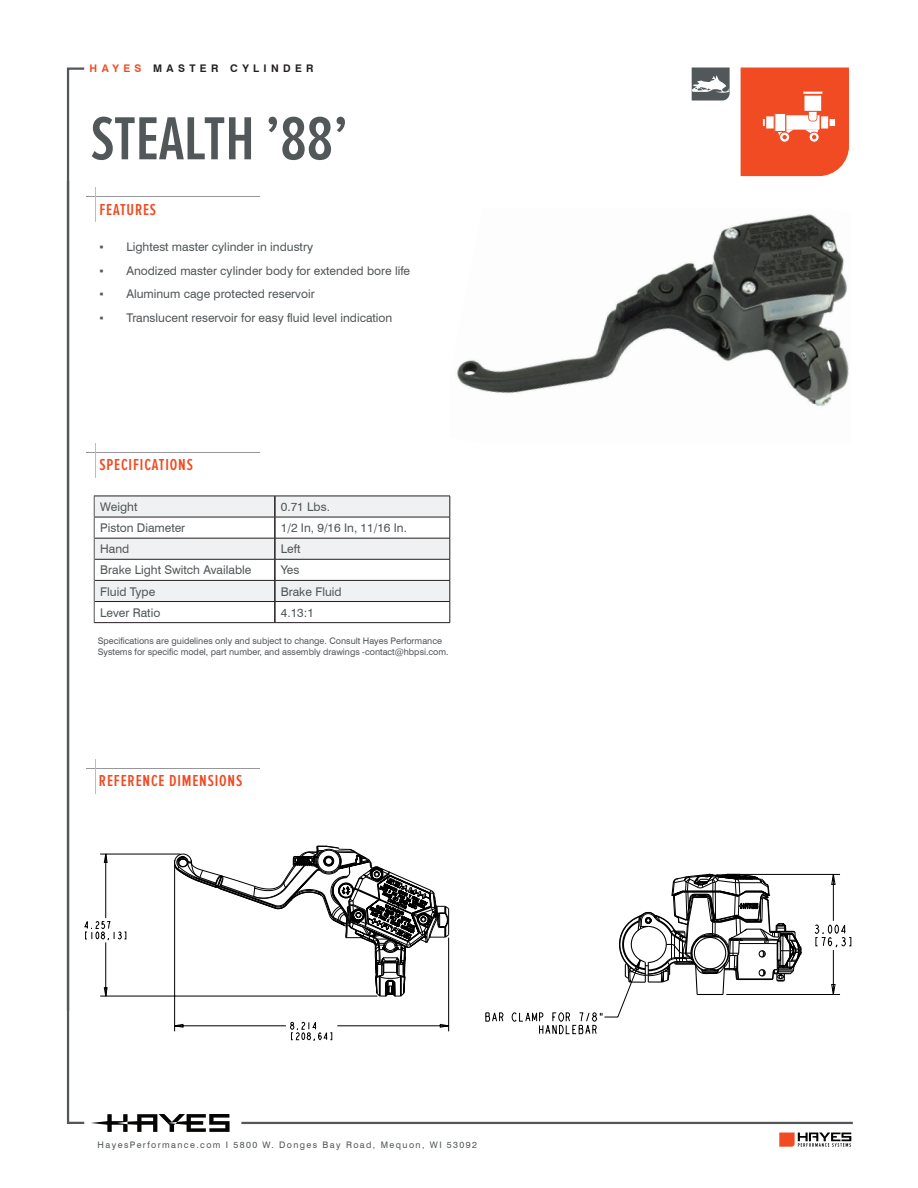
<style>
.page{position:relative;width:918px;height:1188px;background:#fff}
.page>*{position:absolute;margin:0;border:0;box-sizing:border-box;transform-origin:0 0}
.t1{font:600 63px "Proxima Nova Ex Cn";color:#525759}
.t2{font:600 16.5px "Proxima Nova Ex Cn";letter-spacing:.05em;color:#f04b23}
.t3{font:12px "Swiss 721 BT";color:#525759}
.t4{font:700 10.5px "Swiss 721 BT";letter-spacing:.42em;color:#231f20}
.t5{font:9px/10.8px "Swiss 721 BT";color:#525759}
.t6{font:9px "Swiss 721 BT";letter-spacing:.16em;color:#525759}
.s1{color:#f04b23}
.s2{font-family:"Arial"}
</style>
<div class="page">
<hr style="left:241px;top:1122px;width:612px;height:2px;background:#545759">
<svg style="left:779px;top:1133px;width:72px;height:14px"></svg>
<svg style="left:486px;top:873px;width:365px;height:162px"></svg>
<img style="left:457px;top:215px;width:345px;height:181px">
<img style="left:802px;top:214px;width:47px;height:193px">
<svg style="left:66px;top:67px;width:385px;height:1065px"></svg>
<hr style="left:274px;top:496px;width:2px;height:21px;background:#231f20">
<hr style="left:274px;top:517px;width:2px;height:21px;background:#231f20">
<hr style="left:274px;top:538px;width:2px;height:21px;background:#231f20">
<hr style="left:274px;top:559px;width:2px;height:21px;background:#231f20">
<hr style="left:274px;top:581px;width:2px;height:20px;background:#231f20">
<hr style="left:274px;top:602px;width:2px;height:20px;background:#231f20">
<svg style="left:692px;top:68px;width:38px;height:33px"></svg>
<svg style="left:741px;top:68px;width:108px;height:108px;background:#f1623f"></svg>
<p class="t4" style="left:90px;top:62px;width:226px"><span class="s1">HAYES</span> MASTER CYLINDER</p>
<p class="t1" style="left:91px;top:103px;width:259px">STEALTH ’88’</p>
<h2 class="t2" style="left:99px;top:201px;width:58px">FEATURES</h2>
<p class="t3" style="left:99px;top:239px;width:215px"><span class="s2">▪</span> Lightest master cylinder in industry</p>
<p class="t3" style="left:99px;top:263px;width:312px"><span class="s2">▪</span> Anodized master cylinder body for extended bore life</p>
<p class="t3" style="left:99px;top:287px;width:217px"><span class="s2">▪</span> Aluminum cage protected reservoir</p>
<p class="t3" style="left:99px;top:311px;width:295px"><span class="s2">▪</span> Translucent reservoir for easy fluid level indication</p>
<p class="t2" style="left:99px;top:456px;width:95px">SPECIFICATIONS</p>
<p class="t3" style="left:100px;top:499px;width:39px">Weight</p>
<p class="t3" style="left:281px;top:499px;width:51px">0.71 Lbs.</p>
<p class="t3" style="left:100px;top:521px;width:87px">Piston Diameter</p>
<p class="t3" style="left:281px;top:521px;width:128px">1/2 In, 9/16 In, 11/16 In.</p>
<p class="t3" style="left:100px;top:542px;width:31px">Hand</p>
<p class="t3" style="left:281px;top:542px;width:21px">Left</p>
<p class="t3" style="left:100px;top:563px;width:153px">Brake Light Switch Available</p>
<p class="t3" style="left:281px;top:563px;width:20px">Yes</p>
<p class="t3" style="left:100px;top:584px;width:57px">Fluid Type</p>
<p class="t3" style="left:281px;top:584px;width:62px">Brake Fluid</p>
<p class="t3" style="left:100px;top:605px;width:62px">Lever Ratio</p>
<p class="t3" style="left:281px;top:605px;width:35px">4.13:1</p>
<p class="t5" style="left:98px;top:635px;width:353px">Specifications are guidelines only and subject to change. Consult Hayes Performance<br>Systems for specific model, part number, and assembly drawings -contact@hbpsi.com.</p>
<p class="t2" style="left:99px;top:772px;width:145px">REFERENCE DIMENSIONS</p>
<p class="t6" style="left:98px;top:1139px;width:381px">HayesPerformance.com I 5800 W. Donges Bay Road, Mequon, WI 53092</p>
</div>
